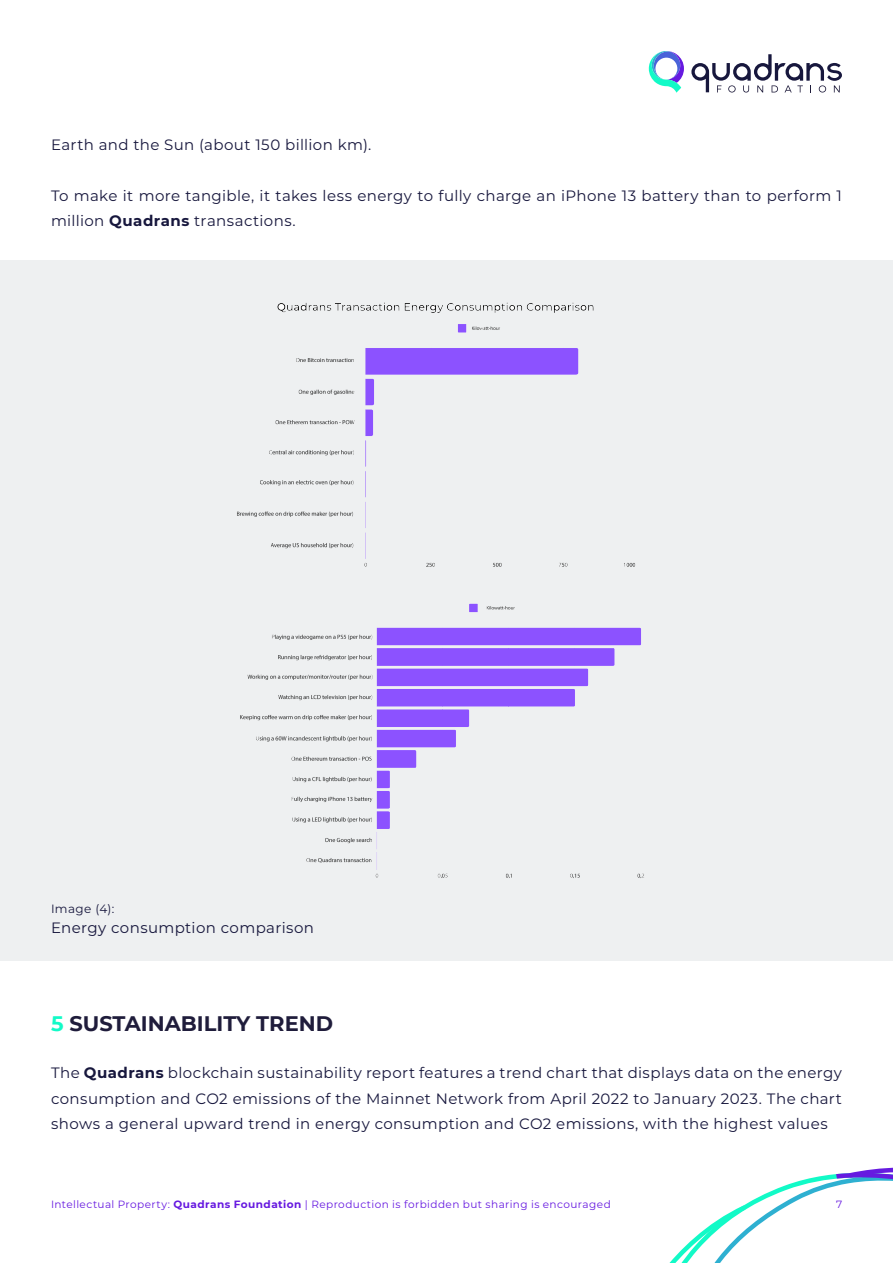
<style>
.page{position:relative;width:893px;height:1263px;background:#fff}
.page>*{position:absolute;margin:0;border:0;box-sizing:border-box;transform-origin:0 0}
.t1{font:700 21px "Montserrat";color:#1f1c3b}
.P_-_no_space{font:15px/25.5px "Montserrat";letter-spacing:.025em;color:#17173d}
.t2{font:12px "Montserrat";letter-spacing:.035em;color:#17173d}
.t3{font:10.5px "Montserrat";letter-spacing:.04em;color:#6619e0}
.s1{font-weight:700}
.s2{color:#12fac7}
</style>
<div class="page">
<div style="left:0;top:260px;width:893px;height:701px;background:#eef0f1"></div>
<svg style="left:691px;top:54px;width:151px;height:39px"></svg>
<svg style="left:649px;top:51px;width:35px;height:42px"></svg>
<svg style="left:669px;top:1168px;width:224px;height:95px"></svg>
<img style="left:237px;top:302px;width:399px;height:265px">
<img style="left:240px;top:603px;width:404px;height:275px">
<p class="P_-_no_space" style="left:51px;top:131px;width:322px">Earth and the Sun (about 150 billion km).</p>
<p class="P_-_no_space" style="left:51px;top:182px;width:792px">To make it more tangible, it takes less energy to fully charge an iPhone 13 battery than to perform 1 million <span class="s1">Quadrans</span> transactions.</p>
<p class="t2" style="left:51px;top:901px;width:65px">Image (4):</p>
<p class="P_-_no_space" style="left:51px;top:914px;width:265px">Energy consumption comparison</p>
<p class="t1" style="left:51px;top:1009px;width:284px"><span class="s2">5</span> SUSTAINABILITY TREND</p>
<p class="P_-_no_space" style="left:51px;top:1059px;width:792px;text-align:justify">The <span class="s1">Quadrans</span> blockchain sustainability report features a trend chart that displays data on the energy consumption and CO2 emissions of the Mainnet Network from April 2022 to January 2023. The chart shows a general upward trend in energy consumption and CO2 emissions, with the highest values</p>
<p class="t3" style="left:51px;top:1197px;width:561px">Intellectual Property: <span class="s1">Quadrans Foundation</span> | Reproduction is forbidden but sharing is encouraged</p>
<p class="t3" style="left:836px;top:1197px;width:8px">7</p>
</div>
